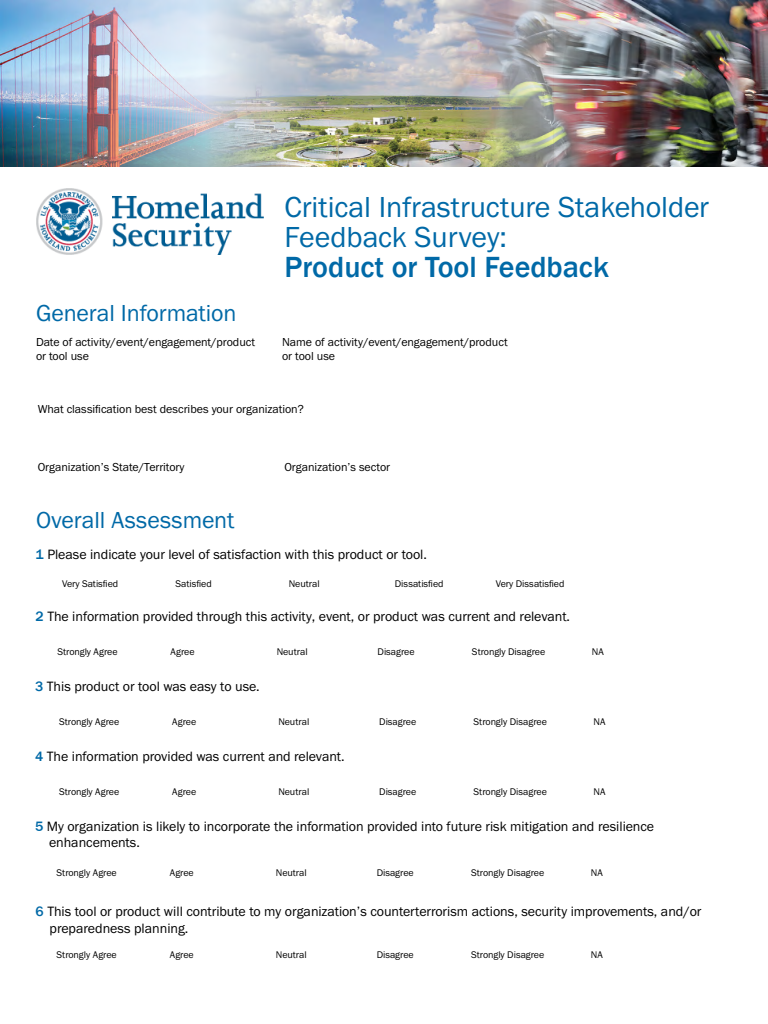
<style>
.page{position:relative;width:768px;height:1024px;background:#fff}
.page>*{position:absolute;margin:0;border:0;box-sizing:border-box;transform-origin:0 0}
.t1{font:30px/30px "Franklin Gothic FS";color:#0069a7}
.t2{font:500 30px "Franklin Gothic";color:#0069a7}
.t3{font:24px "Franklin Gothic FS";color:#0069a7}
.t4{font:14px "Franklin Gothic FS";letter-spacing:-.005em;color:#000}
.t5{font:12px/14.4px "Franklin Gothic FS";letter-spacing:-.005em;color:#000}
.t6{font:10px "Franklin Gothic FS";color:#000}
.s1{font-family:"Franklin Gothic";font-weight:500;color:#0069a7}
</style>
<div class="page">
<img style="left:0;top:0;width:768px;height:166px">
<img style="left:36px;top:189px;width:227px;height:66px">
<h1 class="t3" style="left:36px;top:300px;width:202px">General Information</h1>
<p class="t1" style="left:285px;top:193px;width:426px">Critical Infrastructure Stakeholder<br>Feedback Survey:</p>
<p class="t2" style="left:285px;top:249px;width:326px">Product or Tool Feedback</p>
<h2 class="t5" style="left:36px;top:335px;width:221px">Date of activity/event/engagement/product or tool use</h2>
<h2 class="t5" style="left:282px;top:335px;width:227px">Name of activity/event/engagement/product or tool use</h2>
<h2 class="t5" style="left:38px;top:402px;width:268px">What classification best describes your organization?</h2>
<h2 class="t5" style="left:38px;top:460px;width:148px">Organization’s State/Territory</h2>
<h2 class="t5" style="left:284px;top:460px;width:107px">Organization’s sector</h2>
<h1 class="t3" style="left:36px;top:507px;width:200px">Overall Assessment</h1>
<h2 class="t4" style="left:36px;top:547px;width:393px"><span class="s1">1</span> Please indicate your level of satisfaction with this product or tool.</h2>
<p class="t6" style="left:62px;top:578px;width:58px">Very Satisfied</p>
<h2 class="t6" style="left:176px;top:578px;width:38px">Satisfied</h2>
<h2 class="t6" style="left:289px;top:578px;width:32px">Neutral</h2>
<h2 class="t6" style="left:395px;top:578px;width:50px">Dissatisfied</h2>
<h2 class="t6" style="left:496px;top:578px;width:70px">Very Dissatisfied</h2>
<h2 class="t4" style="left:36px;top:609px;width:536px"><span class="s1">2</span> The information provided through this activity, event, or product was current and relevant.</h2>
<h2 class="t6" style="left:57px;top:646px;width:62px">Strongly Agree</h2>
<h2 class="t6" style="left:171px;top:646px;width:26px">Agree</h2>
<h2 class="t6" style="left:277px;top:646px;width:32px">Neutral</h2>
<h2 class="t6" style="left:378px;top:646px;width:39px">Disagree</h2>
<h2 class="t6" style="left:472px;top:646px;width:75px">Strongly Disagree</h2>
<p class="t6" style="left:592px;top:646px;width:14px">NA</p>
<h2 class="t4" style="left:35px;top:679px;width:226px"><span class="s1">3</span> This product or tool was easy to use.</h2>
<h2 class="t6" style="left:59px;top:716px;width:62px">Strongly Agree</h2>
<h2 class="t6" style="left:172px;top:716px;width:26px">Agree</h2>
<h2 class="t6" style="left:278px;top:716px;width:32px">Neutral</h2>
<h2 class="t6" style="left:379px;top:716px;width:39px">Disagree</h2>
<h2 class="t6" style="left:474px;top:716px;width:75px">Strongly Disagree</h2>
<p class="t6" style="left:593px;top:716px;width:14px">NA</p>
<h2 class="t4" style="left:35px;top:748px;width:311px"><span class="s1">4</span> The information provided was current and relevant.</h2>
<h2 class="t6" style="left:59px;top:786px;width:62px">Strongly Agree</h2>
<h2 class="t6" style="left:172px;top:786px;width:26px">Agree</h2>
<h2 class="t6" style="left:278px;top:786px;width:32px">Neutral</h2>
<h2 class="t6" style="left:379px;top:786px;width:39px">Disagree</h2>
<h2 class="t6" style="left:474px;top:786px;width:75px">Strongly Disagree</h2>
<p class="t6" style="left:593px;top:786px;width:14px">NA</p>
<h2 class="t4" style="left:35px;top:818px;width:621px"><span class="s1">5</span> My organization is likely to incorporate the information provided into future risk mitigation and resilience</h2>
<h2 class="t4" style="left:49px;top:835px;width:92px">enhancements.</h2>
<h2 class="t6" style="left:57px;top:867px;width:62px">Strongly Agree</h2>
<h2 class="t6" style="left:170px;top:867px;width:26px">Agree</h2>
<h2 class="t6" style="left:276px;top:867px;width:32px">Neutral</h2>
<h2 class="t6" style="left:377px;top:867px;width:39px">Disagree</h2>
<h2 class="t6" style="left:471px;top:867px;width:75px">Strongly Disagree</h2>
<p class="t6" style="left:591px;top:867px;width:14px">NA</p>
<h2 class="t4" style="left:36px;top:904px;width:667px"><span class="s1">6</span> This tool or product will contribute to my organization’s counterterrorism actions, security improvements, and/or</h2>
<h2 class="t4" style="left:50px;top:921px;width:140px">preparedness planning.</h2>
<h2 class="t6" style="left:57px;top:949px;width:62px">Strongly Agree</h2>
<h2 class="t6" style="left:170px;top:949px;width:26px">Agree</h2>
<h2 class="t6" style="left:276px;top:949px;width:32px">Neutral</h2>
<h2 class="t6" style="left:377px;top:949px;width:39px">Disagree</h2>
<h2 class="t6" style="left:471px;top:949px;width:75px">Strongly Disagree</h2>
<p class="t6" style="left:591px;top:949px;width:14px">NA</p>
</div>
